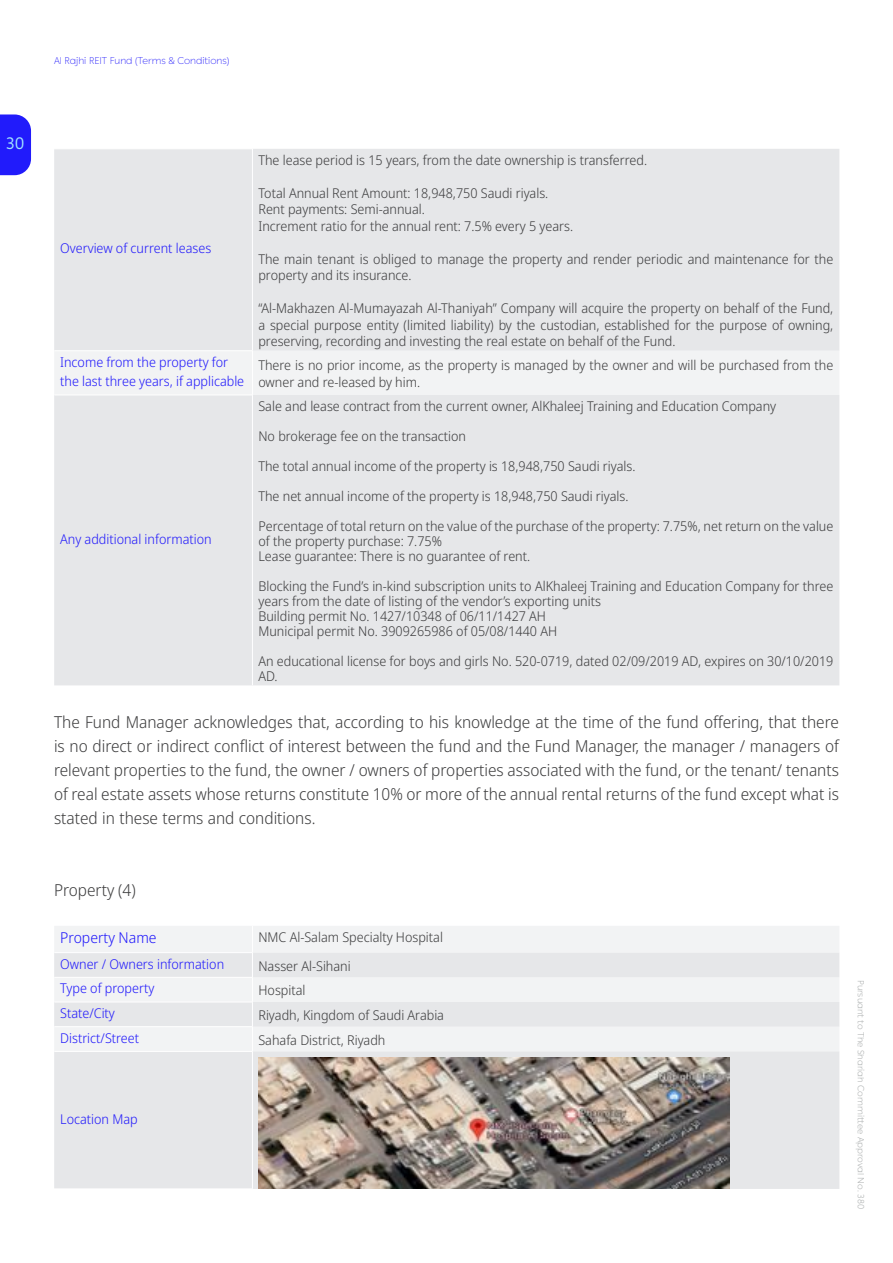
<style>
.page{position:relative;width:893px;height:1263px;background:#fff}
.page>*{position:absolute;margin:0;border:0;box-sizing:border-box;transform-origin:0 0}
.t1{font:300 16.5px/24px "Noto Sans Display";color:#3e3e3f;text-align:justify}
.t2{font:16.5px "Ping AR+LT";color:#a2e3ff}
.t3{font:300 15px "Noto Sans Display";color:#221afb}
.t4{font:300 13.5px/16.5px "Noto Sans Display";color:#3e3e3f}
.t5{font:300 13.5px/19.5px "Noto Sans Display";color:#221afb}
.t6{font:200 9.75px "Ping AR+LT";color:#221afb}
.t7{font:300 9px "Ping AR+LT";color:#b0b3b3}
</style>
<div class="page">
<svg style="left:0;top:114px;width:31px;height:61px;background:#2f2afb"></svg>
<div style="left:54px;top:149px;width:785px;height:536px;background:#e6e7e9"></div>
<div style="left:54px;top:351px;width:785px;height:44px;background:#f2f3f4"></div>
<hr style="left:54px;top:149px;width:199px;height:1px;background:#fff">
<hr style="left:252px;top:149px;width:1px;height:202px;background:#fff">
<hr style="left:54px;top:350px;width:199px;height:1px;background:#fff">
<hr style="left:252px;top:351px;width:1px;height:44px;background:#fff">
<hr style="left:54px;top:395px;width:199px;height:1px;background:#fff">
<hr style="left:252px;top:395px;width:1px;height:290px;background:#fff">
<div style="left:54px;top:926px;width:785px;height:27px;background:#f2f3f4"></div>
<svg style="left:54px;top:953px;width:785px;height:236px;fill:#e6e7e9"></svg>
<hr style="left:54px;top:952px;width:199px;height:1px;background:#fff">
<hr style="left:54px;top:977px;width:199px;height:1px;background:#fff">
<hr style="left:54px;top:1002px;width:199px;height:1px;background:#fff">
<hr style="left:54px;top:1026px;width:199px;height:1px;background:#fff">
<svg style="left:252px;top:926px;width:1px;height:125px"></svg>
<hr style="left:54px;top:1051px;width:199px;height:1px;background:#fff">
<hr style="left:252px;top:1051px;width:1px;height:138px;background:#fff">
<img style="left:258px;top:1057px;width:471px;height:132px">
<p class="t2" style="left:6px;top:134px;width:20px">30</p>
<p class="t6" style="left:54px;top:55px;width:177px">Al Rajhi REIT Fund (Terms &amp; Conditions)</p>
<p class="t5" style="left:60px;top:239px;width:153px">Overview of current leases</p>
<p class="t4" style="left:258px;top:152px;width:390px">The lease period is 15 years, from the date ownership is transferred.</p>
<p class="t4" style="left:258px;top:185px;width:316px">Total Annual Rent Amount: 18,948,750 Saudi riyals.<br>Rent payments: Semi-annual.<br>Increment ratio for the annual rent: 7.5% every 5 years.</p>
<p class="t4" style="left:258px;top:251px;width:576px">The main tenant is obliged to manage the property and render periodic and maintenance for the property and its insurance.</p>
<p class="t4" style="left:258px;top:300px;width:576px;text-align:justify">“Al-Makhazen Al-Mumayazah Al-Thaniyah” Company will acquire the property on behalf of the Fund, a special purpose entity (limited liability) by the custodian, established for the purpose of owning, preserving, recording and investing the real estate on behalf of the Fund.</p>
<p class="t5" style="left:60px;top:352px;width:186px">Income from the property for the last three years, if applicable</p>
<p class="t4" style="left:258px;top:357px;width:576px">There is no prior income, as the property is managed by the owner and will be purchased from the owner and re-leased by him.</p>
<p class="t4" style="left:258px;top:398px;width:519px">Sale and lease contract from the current owner, AlKhaleej Training and Education Company</p>
<p class="t4" style="left:258px;top:428px;width:209px">No brokerage fee on the transaction</p>
<p class="t4" style="left:258px;top:458px;width:379px">The total annual income of the property is 18,948,750 Saudi riyals.</p>
<p class="t4" style="left:258px;top:488px;width:372px">The net annual income of the property is 18,948,750 Saudi riyals.</p>
<p class="t4" style="left:258px;top:519px;width:576px;line-height:15px">Percentage of total return on the value of the purchase of the property: 7.75%, net return on the value of the property purchase: 7.75%<br>Lease guarantee: There is no guarantee of rent.</p>
<p class="t4" style="left:258px;top:579px;width:576px;line-height:15px">Blocking the Fund’s in-kind subscription units to AlKhaleej Training and Education Company for three years from the date of listing of the vendor’s exporting units<br>Building permit No. 1427/10348 of 06/11/1427 AH<br>Municipal permit No. 3909265986 of 05/08/1440 AH</p>
<p class="t4" style="left:258px;top:654px;width:576px;line-height:15px">An educational license for boys and girls No. 520-0719, dated 02/09/2019 AD, expires on 30/10/2019<br>AD.</p>
<p class="t1" style="left:54px;top:710px;width:786px">The Fund Manager acknowledges that, according to his knowledge at the time of the fund offering, that there is no direct or indirect conflict of interest between the fund and the Fund Manager, the manager / managers of relevant properties to the fund, the owner / owners of properties associated with the fund, or the tenant/ tenants of real estate assets whose returns constitute 10% or more of the annual rental returns of the fund except what is stated in these terms and conditions.</p>
<p class="t5" style="left:60px;top:529px;width:153px">Any additional information</p>
<p class="t1" style="left:54px;top:878px;width:83px">Property (4)</p>
<p class="t3" style="left:60px;top:927px;width:98px">Property Name</p>
<p class="t4" style="left:258px;top:929px;width:186px">NMC Al-Salam Specialty Hospital</p>
<p class="t5" style="left:60px;top:954px;width:165px">Owner / Owners information</p>
<p class="t4" style="left:258px;top:958px;width:94px">Nasser Al-Sihani</p>
<p class="t5" style="left:60px;top:979px;width:96px">Type of property</p>
<p class="t4" style="left:258px;top:982px;width:49px">Hospital</p>
<p class="t5" style="left:60px;top:1003px;width:56px">State/City</p>
<p class="t4" style="left:258px;top:1007px;width:187px">Riyadh, Kingdom of Saudi Arabia</p>
<p class="t5" style="left:60px;top:1028px;width:80px">District/Street</p>
<p class="t4" style="left:258px;top:1032px;width:128px">Sahafa District, Riyadh</p>
<p class="t5" style="left:60px;top:1109px;width:79px">Location Map</p>
<p class="t7" style="left:866px;top:980px;width:231px;rotate:90deg">Pursuant to The Shariah Committee Approval No. 380</p>
</div>
